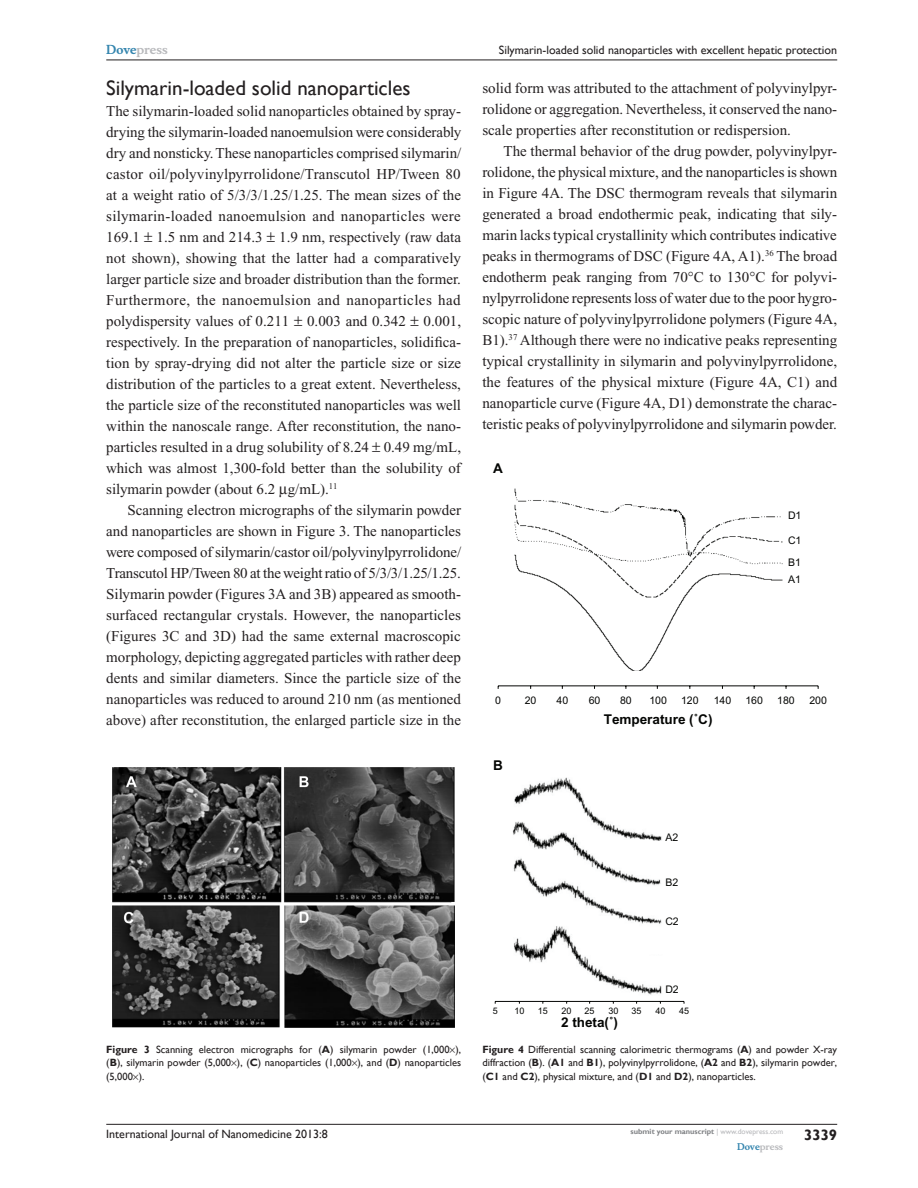
<style>
.page{position:relative;width:918px;height:1188px;background:#fff}
.page>*{position:absolute;margin:0;border:0;box-sizing:border-box;transform-origin:0 0}
.t1{font:21px "Gill Sans";color:#231f20}
.Tx{font:15px/21px "Times New Roman";color:#231f20;text-align:justify}
.TxF{font:15px/21px "Times New Roman";color:#231f20;text-align:justify}
.t2{font:700 15px "Gill Sans";color:#231f20}
.t3{font:700 13.5px "Arial";color:#040503}
.t4{font:12px "Gill Sans";color:#231f20}
.t5{font:700 12px "Musee";color:#b8b9bc}
.FC{font:10.5px/13.5px "Gill Sans";color:#231f20;text-align:justify}
.t6{font:10.5px "Arial";color:#040503}
.t7{font:9px "Arial";color:#040503}
.t8{font:700 9px "Musee";color:#b8b9bc}
.t9{font:700 7.5px "Gill Sans";color:#808285}
.s1{color:#3485ae}
.s2{font-weight:700}
.s3{font-weight:400;color:#b8b9bc}
</style>
<div class="page">
<img style="left:113px;top:767px;width:342px;height:260px">
<hr style="left:106px;top:1124px;width:731px;height:1px;background:#231f20">
<hr style="left:106px;top:60px;width:731px;height:1px;background:#231f20">
<img style="left:513px;top:778px;width:149px;height:217px">
<img style="left:515px;top:488px;width:267px;height:183px">
<hr style="left:498px;top:685px;width:320px;height:1px;background:#040503">
<hr style="left:495px;top:1001px;width:189px;height:1px;background:#040503">
<p class="t5" style="left:106px;top:43px;width:63px"><span class="s1">Dove</span>press</p>
<h2 class="t1" style="left:106px;top:76px;width:306px">Silymarin-loaded solid nanoparticles</h2>
<p class="TxF" style="left:106px;top:101px;width:357px">The silymarin-loaded solid nanoparticles obtained by spray&shy;drying the silymarin-loaded nanoemulsion were considerably dry and nonsticky. These nanoparticles comprised silymarin/ castor oil/polyvinylpyrrolidone/Transcutol HP/Tween 80 at a weight ratio of 5/3/3/1.25/1.25. The mean sizes of the silymarin-loaded nanoemulsion and nanoparticles were 169.1 1.5 nm and 214.3 1.9 nm, respectively (raw data not shown), showing that the latter had a comparatively larger particle size and broader distribution than the former.<br>Furthermore, the nanoemulsion and nanoparticles had polydispersity values of 0.211 0.003 and 0.342 0.001, respectively. In the preparation of nanoparticles, solidifica&shy;tion by spray-drying did not alter the particle size or size distribution of the particles to a great extent. Nevertheless, the particle size of the reconstituted nanoparticles was well within the nanoscale range. After reconstitution, the nano&shy;particles resulted in a drug solubility of 8.24 0.49 mg/mL, which was almost 1,300-fold better than the solubility of silymarin powder (about 6.2 g/mL).<sup>11</sup></p>
<p class="Tx" style="left:106px;top:500px;width:357px;text-indent:21px">Scanning electron micrographs of the silymarin powder and nanoparticles are shown in Figure 3. The nanoparticles were composed of silymarin/castor oil/polyvinylpyrrolidone/ Transcutol HP/Tween 80 at the weight ratio of 5/3/3/1.25/1.25.<br>Silymarin powder (Figures 3A and 3B) appeared as smooth&shy;surfaced rectangular crystals. However, the nanoparticles (Figures 3C and 3D) had the same external macroscopic morphology, depicting aggregated particles with rather deep dents and similar diameters. Since the particle size of the nanoparticles was reduced to around 210 nm (as mentioned above) after reconstitution, the enlarged particle size in the</p>
<p class="t4" style="left:499px;top:43px;width:340px">Silymarin-loaded solid nanoparticles with excellent hepatic protection</p>
<p class="Tx" style="left:482px;top:77px;width:356px">solid form was attributed to the attachment of polyvinylpyr&shy;rolidone or aggregation. Nevertheless, it conserved the nano&shy;scale properties after reconstitution or redispersion.</p>
<p class="Tx" style="left:482px;top:140px;width:357px;text-indent:21px">The thermal behavior of the drug powder, polyvinylpyr&shy;rolidone, the physical mixture, and the nanoparticles is shown in Figure 4A. The DSC thermogram reveals that silymarin generated a broad endothermic peak, indicating that sily&shy;marin lacks typical crystallinity which contributes indicative peaks in thermograms of DSC (Figure 4A, A1).<sup>36</sup> The broad endotherm peak ranging from 70 C to 130 C for polyvi&shy;nylpyrrolidone represents loss of water due to the poor hygro&shy;scopic nature of polyvinylpyrrolidone polymers (Figure 4A, B1).<sup>37</sup> Although there were no indicative peaks representing typical crystallinity in silymarin and polyvinylpyrrolidone, the features of the physical mixture (Figure 4A, C1) and nanoparticle curve (Figure 4A, D1) demonstrate the charac&shy;teristic peaks of polyvinylpyrrolidone and silymarin powder.</p>
<p class="t3" style="left:493px;top:460px;width:11px">A</p>
<p class="t6" style="left:788px;top:509px;width:15px">D1</p>
<p class="t6" style="left:788px;top:535px;width:15px">C1</p>
<p class="t6" style="left:788px;top:556px;width:14px">B1</p>
<p class="t6" style="left:788px;top:573px;width:14px">A1</p>
<p class="t6" style="left:495px;top:695px;width:7px">0</p>
<p class="t3" style="left:493px;top:757px;width:11px">B</p>
<p class="t6" style="left:525px;top:695px;width:13px">20</p>
<p class="t6" style="left:557px;top:695px;width:13px">40</p>
<p class="t6" style="left:589px;top:695px;width:13px">60</p>
<p class="t6" style="left:620px;top:695px;width:13px">80</p>
<p class="t6" style="left:649px;top:695px;width:19px">100</p>
<p class="t3" style="left:604px;top:711px;width:110px">Temperature (˚C)</p>
<p class="t6" style="left:681px;top:695px;width:19px">120</p>
<p class="t6" style="left:714px;top:695px;width:19px">140</p>
<p class="t6" style="left:745px;top:695px;width:19px">160</p>
<p class="t6" style="left:777px;top:695px;width:19px">180</p>
<p class="t6" style="left:809px;top:695px;width:19px">200</p>
<p class="t6" style="left:666px;top:832px;width:14px">A2</p>
<p class="t6" style="left:666px;top:876px;width:14px">B2</p>
<p class="t6" style="left:665px;top:915px;width:15px">C2</p>
<p class="FC" style="left:106px;top:1042px;width:356px"><span class="s2">Figure 3</span> Scanning electron micrographs for (<span class="s2">A</span>) silymarin powder (1,000 ), (<span class="s2">B</span>), silymarin powder (5,000 ), (<span class="s2">C</span>) nanoparticles (1,000 ), and (<span class="s2">D</span>) nanoparticles (5,000 ).</p>
<p class="t4" style="left:106px;top:1127px;width:223px">International Journal of Nanomedicine 2013:8</p>
<p class="t6" style="left:665px;top:983px;width:15px">D2</p>
<p class="t7" style="left:608px;top:1006px;width:12px">30</p>
<p class="t7" style="left:632px;top:1006px;width:12px">35</p>
<p class="t7" style="left:655px;top:1006px;width:12px">40</p>
<p class="t7" style="left:679px;top:1006px;width:12px">45</p>
<p class="FC" style="left:482px;top:1042px;width:356px"><span class="s2">Figure 4</span> Differential scanning calorimetric thermograms (<span class="s2">A</span>) and powder X-ray diffraction (<span class="s2">B</span>). (<span class="s2">A1</span> and <span class="s2">B1</span>), polyvinylpyrrolidone, (<span class="s2">A2</span> and <span class="s2">B2</span>), silymarin powder, (<span class="s2">C1</span> and <span class="s2">C2</span>), physical mixture, and (<span class="s2">D1</span> and <span class="s2">D2</span>), nanoparticles.</p>
<p class="t7" style="left:493px;top:1006px;width:7px">5</p>
<p class="t7" style="left:514px;top:1006px;width:12px">10</p>
<p class="t7" style="left:538px;top:1006px;width:12px">15</p>
<p class="t7" style="left:562px;top:1006px;width:12px">20</p>
<p class="t7" style="left:585px;top:1006px;width:12px">25</p>
<p class="t3" style="left:561px;top:1015px;width:58px">2 theta(˚)</p>
<p class="t9" style="left:631px;top:1127px;width:154px">submit your manuscript <span class="s3">| www.dovepress.com</span></p>
<p class="t8" style="left:737px;top:1141px;width:48px"><span class="s1">Dove</span>press</p>
<p class="t2" style="left:804px;top:1126px;width:35px">3339</p>
</div>
